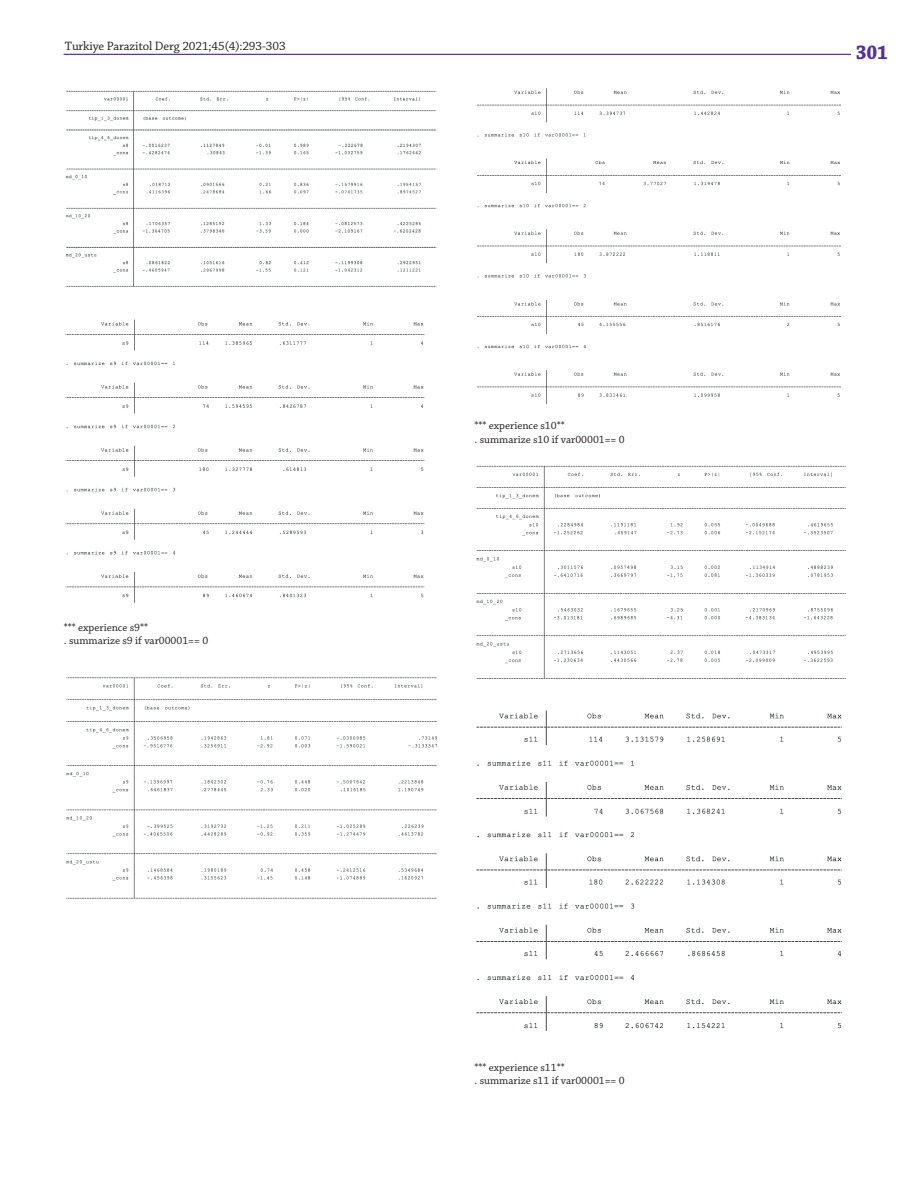
<style>
.page{position:relative;width:915px;height:1191px;background:#fff}
.page>*{position:absolute;margin:0;border:0;box-sizing:border-box;transform-origin:0 0}
.t1{font:700 21px "Chaparral Pro";color:#533294;scale:.92 1}
.t2{font:12.75px "Chaparral Pro";letter-spacing:-.01em;color:#231f20}
.t3{font:11.25px/13.5px "Chaparral Pro";letter-spacing:-.005em;color:#231f20}
</style>
<div class="page">
<hr style="left:64px;top:54px;width:786px;height:1px;background:#533294">
<img style="left:65px;top:90px;width:372px;height:197px">
<img style="left:65px;top:319px;width:360px;height:284px">
<img style="left:477px;top:88px;width:364px;height:317px">
<img style="left:66px;top:677px;width:372px;height:222px">
<img style="left:476px;top:465px;width:370px;height:214px">
<img style="left:476px;top:710px;width:366px;height:321px">
<p class="t2" style="left:65px;top:39px;width:222px">Turkiye Parazitol Derg 2021;45(4):293-303</p>
<h1 class="t1" style="left:855px;top:40px;width:37px">301</h1>
<p class="t3" style="left:64px;top:621px;width:146px">*** experience s9**<br>. summarize s9 if var00001== 0</p>
<p class="t3" style="left:474px;top:419px;width:152px">*** experience s10**<br>. summarize s10 if var00001== 0</p>
<p class="t3" style="left:474px;top:1061px;width:152px">*** experience s11**<br>. summarize s11 if var00001== 0</p>
</div>
